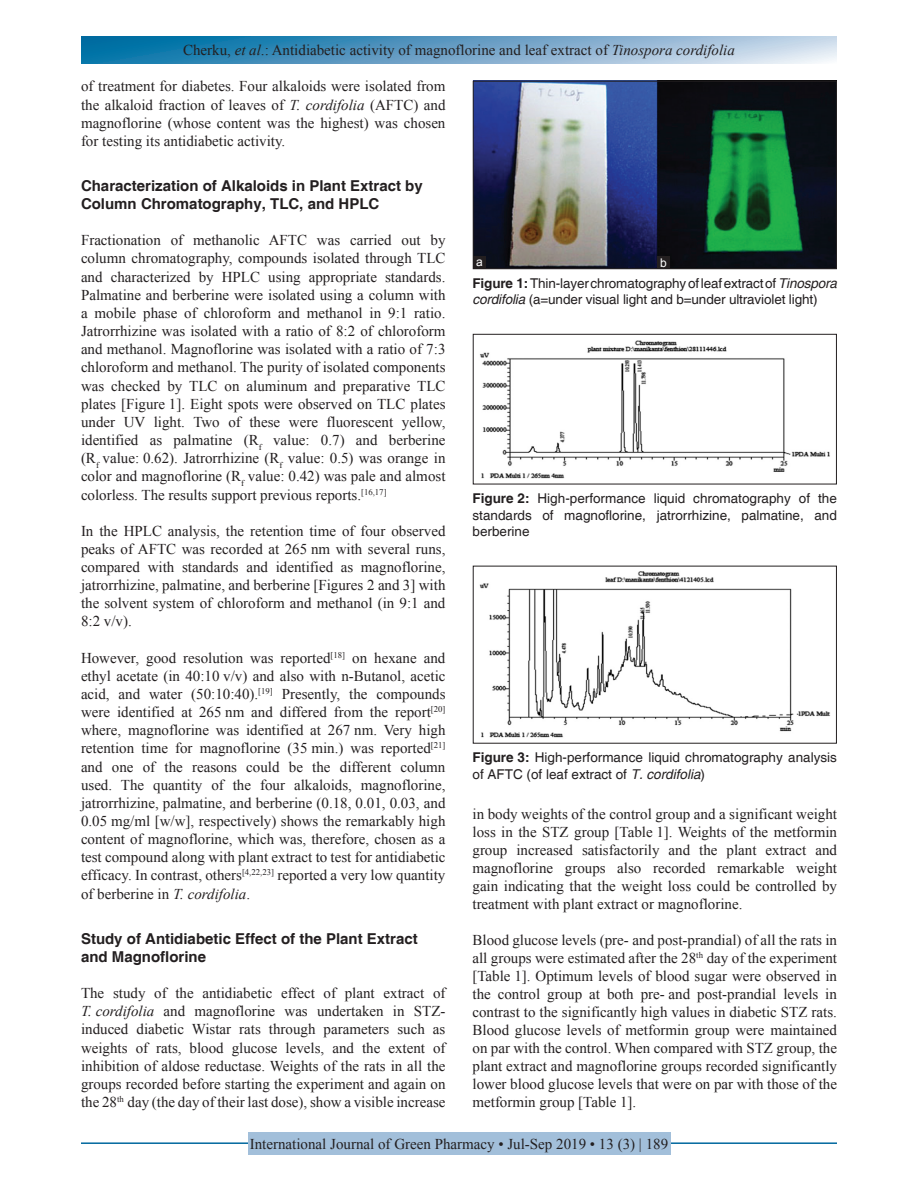
<style>
.page{position:relative;width:918px;height:1188px;background:#fff}
.page>*{position:absolute;margin:0;border:0;box-sizing:border-box;transform-origin:0 0}
.TX{font:15px/18.1px "Times New Roman";color:#231f20;text-align:justify}
.t1{font:700 15px/18.1px "Helvetica";color:#231f20}
.FGC{font:13.5px/16.5px "Helvetica";color:#231f20}
.LABEL{font:12px "Arial";color:#fff}
.s1{font-style:italic}
.s2{font-weight:700}
</style>
<div class="page">
<svg style="left:81px;top:37px;width:756px;height:27px;background:#6ba4c8"></svg>
<hr style="left:81px;top:1142px;width:756px;height:2px;background:#00689e">
<div style="left:248px;top:1133px;width:422px;height:22px;background:#a2bfda"></div>
<img style="left:480px;top:340px;width:350px;height:139px">
<div style="left:473px;top:334px;width:364px;height:150px;border:1px solid #231f20"></div>
<img style="left:479px;top:571px;width:351px;height:167px">
<img style="left:475px;top:83px;width:360px;height:184px">
<div style="left:473px;top:81px;width:364px;height:188px;border:1px solid #231f20"></div>
<div style="left:657px;top:256px;width:13px;height:13px;background:#231f20"></div>
<div style="left:473px;top:256px;width:13px;height:13px;background:#231f20"></div>
<p class="TX" style="left:183px;top:41px;width:553px">Cherku, <span class="s1">et al</span>.: Antidiabetic activity of magnoflorine and leaf extract of <span class="s1">Tinospora cordifolia</span></p>
<p class="TX" style="left:81px;top:77px;width:366px">of treatment for diabetes. Four alkaloids were isolated from the alkaloid fraction of leaves of <span class="s1">T. cordifolia</span> (AFTC) and magnoflorine (whose content was the highest) was chosen for testing its antidiabetic activity.</p>
<h2 class="t1" style="left:81px;top:177px;width:343px">Characterization of Alkaloids in Plant Extract by<br>Column Chromatography, TLC, and HPLC</h2>
<p class="TX" style="left:81px;top:231px;width:366px">Fractionation of methanolic AFTC was carried out by column chromatography, compounds isolated through TLC and characterized by HPLC using appropriate standards.<br>Palmatine and berberine were isolated using a column with a mobile phase of chloroform and methanol in 9:1 ratio.<br>Jatrorrhizine was isolated with a ratio of 8:2 of chloroform and methanol. Magnoflorine was isolated with a ratio of 7:3 chloroform and methanol. The purity of isolated components was checked by TLC on aluminum and preparative TLC plates [Figure 1]. Eight spots were observed on TLC plates under UV light. Two of these were fluorescent yellow, identified as palmatine (R<sub>f</sub> value: 0.7) and berberine (R<sub>f</sub> value: 0.62). Jatrorrhizine (R<sub>f</sub> value: 0.5) was orange in color and magnoflorine (R<sub>f</sub> value: 0.42) was pale and almost colorless. The results support previous reports.<sup>[16,17]</sup></p>
<p class="TX" style="left:81px;top:521px;width:366px">In the HPLC analysis, the retention time of four observed peaks of AFTC was recorded at 265 nm with several runs, compared with standards and identified as magnoflorine, jatrorrhizine, palmatine, and berberine [Figures 2 and 3] with the solvent system of chloroform and methanol (in 9:1 and 8:2 v/v).</p>
<p class="TX" style="left:81px;top:648px;width:366px">However, good resolution was reported<sup>[18]</sup> on hexane and ethyl acetate (in 40:10 v/v) and also with n-Butanol, acetic acid, and water (50:10:40).<sup>[19]</sup> Presently, the compounds were identified at 265 nm and differed from the report<sup>[20] </sup>where, magnoflorine was identified at 267 nm. Very high retention time for magnoflorine (35 min.) was reported<sup>[21] </sup>and one of the reasons could be the different column used. The quantity of the four alkaloids, magnoflorine, jatrorrhizine, palmatine, and berberine (0.18, 0.01, 0.03, and 0.05 mg/ml [w/w], respectively) shows the remarkably high content of magnoflorine, which was, therefore, chosen as a test compound along with plant extract to test for antidiabetic efficacy. In contrast, others<sup>[4,22,23]</sup> reported a very low quantity of berberine in <span class="s1">T. cordifolia</span>.</p>
<h2 class="t1" style="left:81px;top:930px;width:338px">Study of Antidiabetic Effect of the Plant Extract and Magnoflorine</h2>
<p class="TX" style="left:81px;top:983px;width:366px">The study of the antidiabetic effect of plant extract of <span class="s1">T. cordifolia</span> and magnoflorine was undertaken in STZ&shy;induced diabetic Wistar rats through parameters such as weights of rats, blood glucose levels, and the extent of inhibition of aldose reductase. Weights of the rats in all the groups recorded before starting the experiment and again on the 28<sup>th</sup> day (the day of their last dose), show a visible increase</p>
<p class="LABEL" style="left:476px;top:254px;width:8px">a</p>
<p class="LABEL" style="left:660px;top:255px;width:8px">b</p>
<p class="FGC" style="left:472px;top:275px;width:366px"><span class="s2">Figure 1:</span> Thin-layer chromatography of leaf extract of <span class="s1">Tinospora cordifolia</span> (a=under visual light and b=under ultraviolet light)</p>
<p class="FGC" style="left:472px;top:491px;width:366px;text-align:justify"><span class="s2">Figure 2:</span> High-performance liquid chromatography of the standards of magnoflorine, jatrorrhizine, palmatine, and berberine</p>
<p class="FGC" style="left:472px;top:750px;width:366px"><span class="s2">Figure 3:</span> High-performance liquid chromatography analysis of AFTC (of leaf extract of <span class="s1">T. cordifolia</span>)</p>
<p class="TX" style="left:472px;top:805px;width:366px">in body weights of the control group and a significant weight loss in the STZ group [Table 1]. Weights of the metformin group increased satisfactorily and the plant extract and magnoflorine groups also recorded remarkable weight gain indicating that the weight loss could be controlled by treatment with plant extract or magnoflorine.</p>
<p class="TX" style="left:472px;top:931px;width:366px">Blood glucose levels (pre- and post-prandial) of all the rats in all groups were estimated after the 28<sup>th</sup> day of the experiment [Table 1]. Optimum levels of blood sugar were observed in the control group at both pre- and post-prandial levels in contrast to the significantly high values in diabetic STZ rats.<br>Blood glucose levels of metformin group were maintained on par with the control. When compared with STZ group, the plant extract and magnoflorine groups recorded significantly lower blood glucose levels that were on par with those of the metformin group [Table 1].</p>
<p class="TX" style="left:250px;top:1135px;width:420px">International Journal of Green Pharmacy • Jul-Sep 2019 • 13 (3) | 189</p>
</div>
